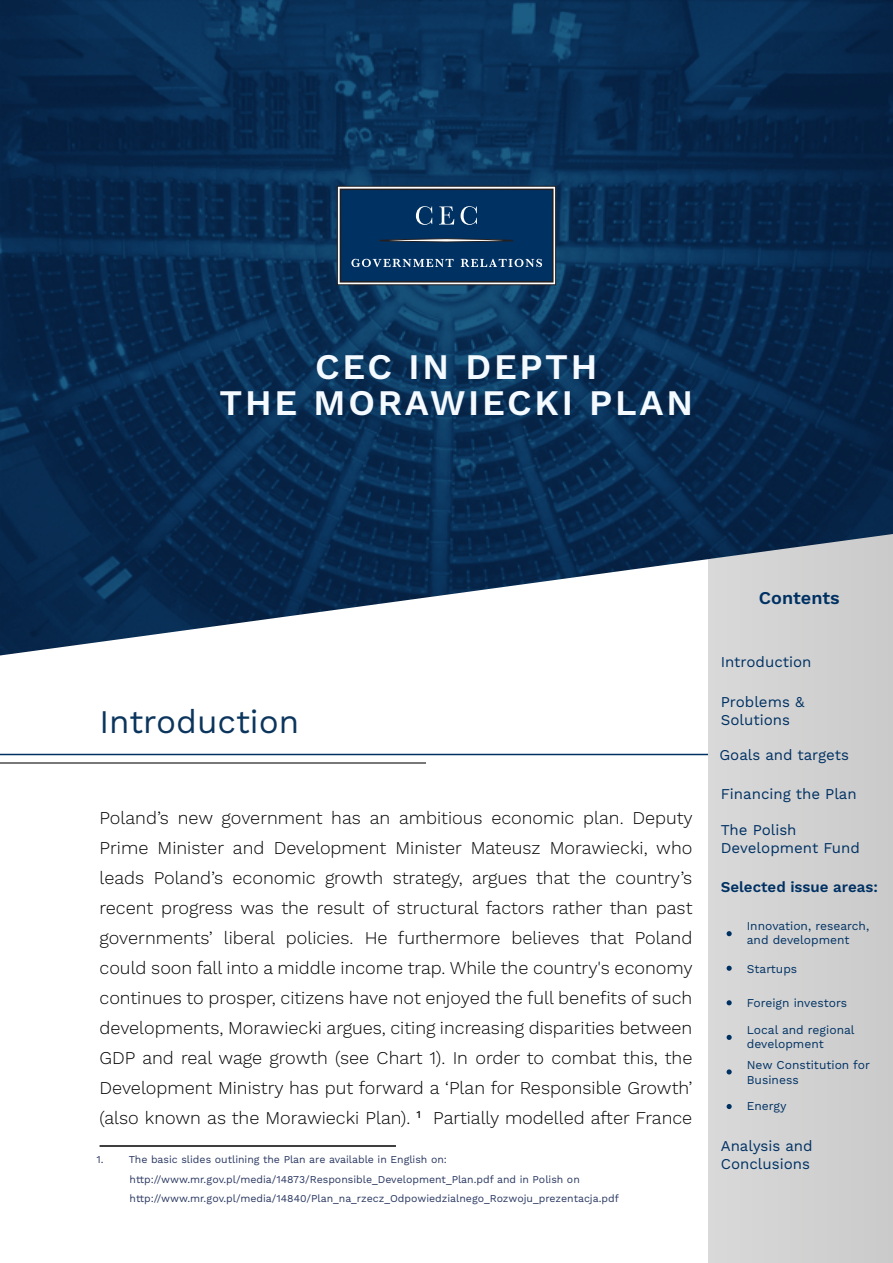
<style>
.page{position:relative;width:893px;height:1263px;background:#fff}
.page>*{position:absolute;margin:0;border:0;box-sizing:border-box;transform-origin:0 0}
.t1{font:600 36px/36px "Work Sans";letter-spacing:.075em;color:#f4faff;text-align:center}
.t2{font:33px "Work Sans";color:#0b355d}
.t3{font:300 18px/30px "Work Sans";color:#000;text-align:justify}
.t4{font:600 18px "Work Sans";color:#003163}
.t5{font:15px/18px "Work Sans";color:#003163}
.t6{font:600 15px "Work Sans";color:#003163}
.t7{font:12px/14.4px "Work Sans";color:#003163}
.t8{font:10.5px/19.5px "Work Sans";color:#293761}
</style>
<div class="page">
<hr style="left:99px;top:1145px;width:297px;height:2px;background:#000">
<hr style="left:0;top:754px;width:892px;height:1px;background:#003163">
<div style="left:708px;top:656px;width:184px;height:607px;background:#d2d2d2"></div>
<img style="left:0;top:0;width:892px;height:656px">
<div style="left:337px;top:186px;width:218px;height:99px;background:#aaa8a9;border:1px solid #231f20"></div>
<div style="left:339px;top:189px;width:214px;height:94px;background:#003163;border:2px solid #231f20"></div>
<svg style="left:416px;top:206px;width:16px;height:19px"></svg>
<svg style="left:439px;top:207px;width:15px;height:18px"></svg>
<svg style="left:460px;top:206px;width:17px;height:19px"></svg>
<svg style="left:351px;top:259px;width:102px;height:8px"></svg>
<svg style="left:460px;top:259px;width:82px;height:8px"></svg>
<svg style="left:380px;top:239px;width:132px;height:3px"></svg>
<hr style="left:0;top:762px;width:426px;height:2px;background:#4c4c4c">
<svg style="left:726px;top:931px;width:5px;height:5px"></svg>
<svg style="left:726px;top:966px;width:5px;height:5px"></svg>
<svg style="left:726px;top:1000px;width:5px;height:5px"></svg>
<svg style="left:726px;top:1035px;width:5px;height:5px"></svg>
<svg style="left:726px;top:1069px;width:5px;height:6px"></svg>
<svg style="left:726px;top:1104px;width:5px;height:5px"></svg>
<h1 class="t1" style="left:219px;top:350px;width:475px">CEC IN DEPTH<br>THE MORAWIECKI PLAN</h1>
<h2 class="t2" style="left:99px;top:703px;width:201px">Introduction</h2>
<p class="t3" style="left:99px;top:803px;width:594px">Poland’s new government has an ambitious economic plan. Deputy Prime Minister and Development Minister Mateusz Morawiecki, who leads Poland’s economic growth strategy, argues that the country’s recent progress was the result of structural factors rather than past governments’ liberal policies. He furthermore believes that Poland could soon fall into a middle income trap. While the country's economy continues to prosper, citizens have not enjoyed the full benefits of such developments, Morawiecki argues, citing increasing disparities between GDP and real wage growth (see Chart 1). In order to combat this, the Development Ministry has put forward a ‘Plan for Responsible Growth’ (also known as the Morawiecki Plan). <sup>1</sup> Partially modelled after France</p>
<p class="t8" style="left:130px;top:1150px;width:491px;text-indent:-33px">1. The basic slides outlining the Plan are available in English on: http://www.mr.gov.pl/media/14873/Responsible_Development_Plan.pdf and in Polish on http://www.mr.gov.pl/media/14840/Plan_na_rzecz_Odpowiedzialnego_Rozwoju_prezentacja.pdf</p>
<p class="t4" style="left:758px;top:587px;width:82px">Contents</p>
<p class="t5" style="left:720px;top:654px;width:92px">Introduction</p>
<p class="t5" style="left:720px;top:693px;width:85px">Problems &amp;<br>Solutions</p>
<p class="t5" style="left:719px;top:746px;width:131px">Goals and targets</p>
<p class="t5" style="left:720px;top:786px;width:137px">Financing the Plan</p>
<p class="t5" style="left:720px;top:822px;width:141px">The Polish<br>Development Fund</p>
<p class="t6" style="left:720px;top:878px;width:158px">Selected issue areas:</p>
<p class="t7" style="left:746px;top:919px;width:124px">Innovation, research, and development</p>
<p class="t7" style="left:746px;top:962px;width:52px">Startups</p>
<p class="t7" style="left:746px;top:996px;width:102px">Foreign investors</p>
<p class="t7" style="left:746px;top:1023px;width:109px">Local and regional development</p>
<p class="t7" style="left:746px;top:1058px;width:125px">New Constitution for<br>Business</p>
<p class="t7" style="left:746px;top:1100px;width:41px">Energy</p>
<p class="t5" style="left:720px;top:1138px;width:93px">Analysis and<br>Conclusions</p>
</div>
